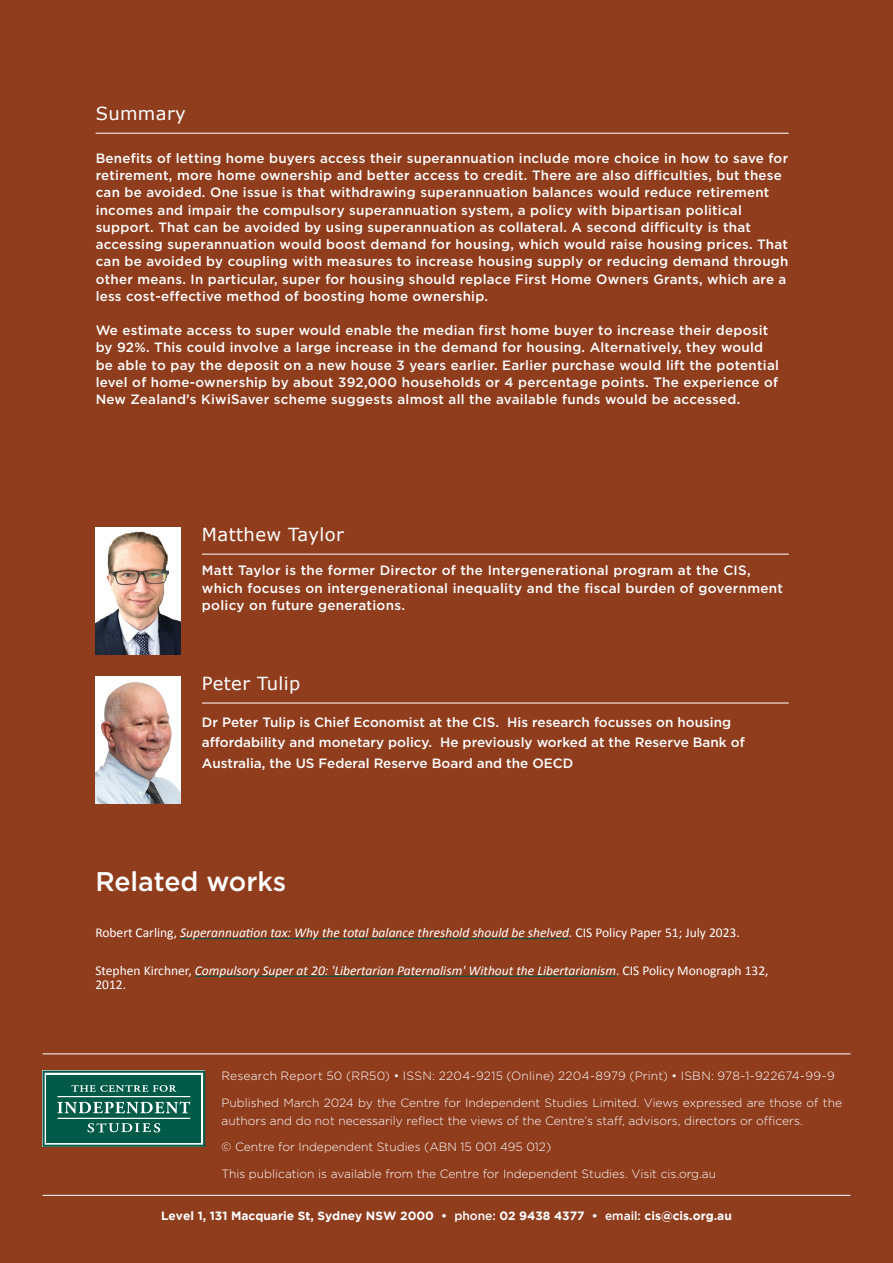
<style>
.page{position:relative;width:893px;height:1263px;background:#903d1e}
.page>*{position:absolute;margin:0;border:0;box-sizing:border-box;transform-origin:0 0}
._02_Text{font:500 27px "Gotham";color:#fff}
.t1{font:18px "Verdana";letter-spacing:.02em;color:#fff}
._02_Text-2{font:500 13.5px/17.2px "Gotham";letter-spacing:.02em;color:#fff}
.t2{font:italic 13.5px/14.5px "Calibri";color:#fff}
._02_Text-3{font:500 13.5px/20.2px "Gotham";color:#fff}
.Back_cover_Text{font:300 12px/18px "Gotham";color:#fff}
.Back_cover_Text-2{font:300 12px "Gotham";letter-spacing:.02em;color:#fff}
.t3{font:700 12px "Gotham";color:#fff}
.s1{font-style:normal}
.s2{font-weight:500}
</style>
<div class="page">
<svg style="left:43px;top:1070px;width:162px;height:77px;background:#2c7668"></svg>
<hr style="left:43px;top:1053px;width:807px;height:1px;background:#fff">
<hr style="left:43px;top:1195px;width:807px;height:1px;background:#fff">
<hr style="left:180px;top:938px;width:389px;height:1px;background:#005a48">
<hr style="left:195px;top:976px;width:421px;height:1px;background:#005a48">
<hr style="left:96px;top:133px;width:693px;height:1px;background:#fff">
<hr style="left:202px;top:554px;width:587px;height:1px;background:#fff">
<hr style="left:202px;top:703px;width:587px;height:1px;background:#fff">
<img style="left:96px;top:527px;width:85px;height:128px">
<img style="left:96px;top:676px;width:85px;height:128px">
<p class="t1" style="left:96px;top:102px;width:92px">Summary</p>
<p class="_02_Text-2" style="left:96px;top:149px;width:694px">Benefits of letting home buyers access their superannuation include more choice in how to save for retirement, more home ownership and better access to credit. There are also difficulties, but these can be avoided. One issue is that withdrawing superannuation balances would reduce retirement incomes and impair the compulsory superannuation system, a policy with bipartisan political support. That can be avoided by using superannuation as collateral. A second difficulty is that accessing superannuation would boost demand for housing, which would raise housing prices. That can be avoided by coupling with measures to increase housing supply or reducing demand through other means. In particular, super for housing should replace First Home Owners Grants, which are a less cost-effective method of boosting home ownership.</p>
<p class="_02_Text-2" style="left:96px;top:322px;width:685px">We estimate access to super would enable the median first home buyer to increase their deposit by 92%. This could involve a large increase in the demand for housing. Alternatively, they would be able to pay the deposit on a new house 3 years earlier. Earlier purchase would lift the potential level of home-ownership by about 392,000 households or 4 percentage points. The experience of New Zealand’s KiwiSaver scheme suggests almost all the available funds would be accessed.</p>
<p class="t1" style="left:202px;top:523px;width:143px">Matthew Taylor</p>
<p class="_02_Text-2" style="left:202px;top:562px;width:583px">Matt Taylor is the former Director of the Intergenerational program at the CIS, which focuses on intergenerational inequality and the fiscal burden of government policy on future generations.</p>
<p class="t1" style="left:202px;top:672px;width:100px">Peter Tulip</p>
<p class="_02_Text-3" style="left:202px;top:712px;width:544px">Dr Peter Tulip is Chief Economist at the CIS. His research focusses on housing affordability and monetary policy. He previously worked at the Reserve Bank of<br>Australia, the US Federal Reserve Board and the OECD</p>
<p class="_02_Text" style="left:95px;top:864px;width:192px">Related works</p>
<p class="t2" style="left:95px;top:925px;width:646px"><span class="s1">Robert Carling,</span> Superannuation tax: Why the total balance threshold should be shelved. <span class="s1">CIS Policy Paper 51; July 2023.</span></p>
<p class="t2" style="left:95px;top:962px;width:675px"><span class="s1">Stephen Kirchner,</span> Compulsory Super at 20: 'Libertarian Paternalism' Without the Libertarianism<span class="s1">. CIS Policy Monograph 132,<br>2012.</span></p>
<p class="Back_cover_Text-2" style="left:222px;top:1068px;width:615px">Research Report 50 (RR50) • ISSN: 2204-9215 (Online) 2204-8979 (Print) • ISBN: 978-1-922674-99-9</p>
<p class="Back_cover_Text" style="left:222px;top:1093px;width:622px">Published March 2024 by the Centre for Independent Studies Limited. Views expressed are those of the authors and do not necessarily reflect the views of the Centre’s staff, advisors, directors or officers.</p>
<p class="Back_cover_Text" style="left:222px;top:1137px;width:331px">© Centre for Independent Studies (ABN 15 001 495 012)</p>
<p class="Back_cover_Text" style="left:222px;top:1164px;width:496px">This publication is available from the Centre for Independent Studies. Visit cis.org.au</p>
<p class="t3" style="left:161px;top:1208px;width:572px">Level 1, 131 Macquarie St, Sydney NSW 2000 • <span class="s2">phone:</span> 02 9438 4377 • <span class="s2">email:</span> cis@cis.org.au</p>
</div>
